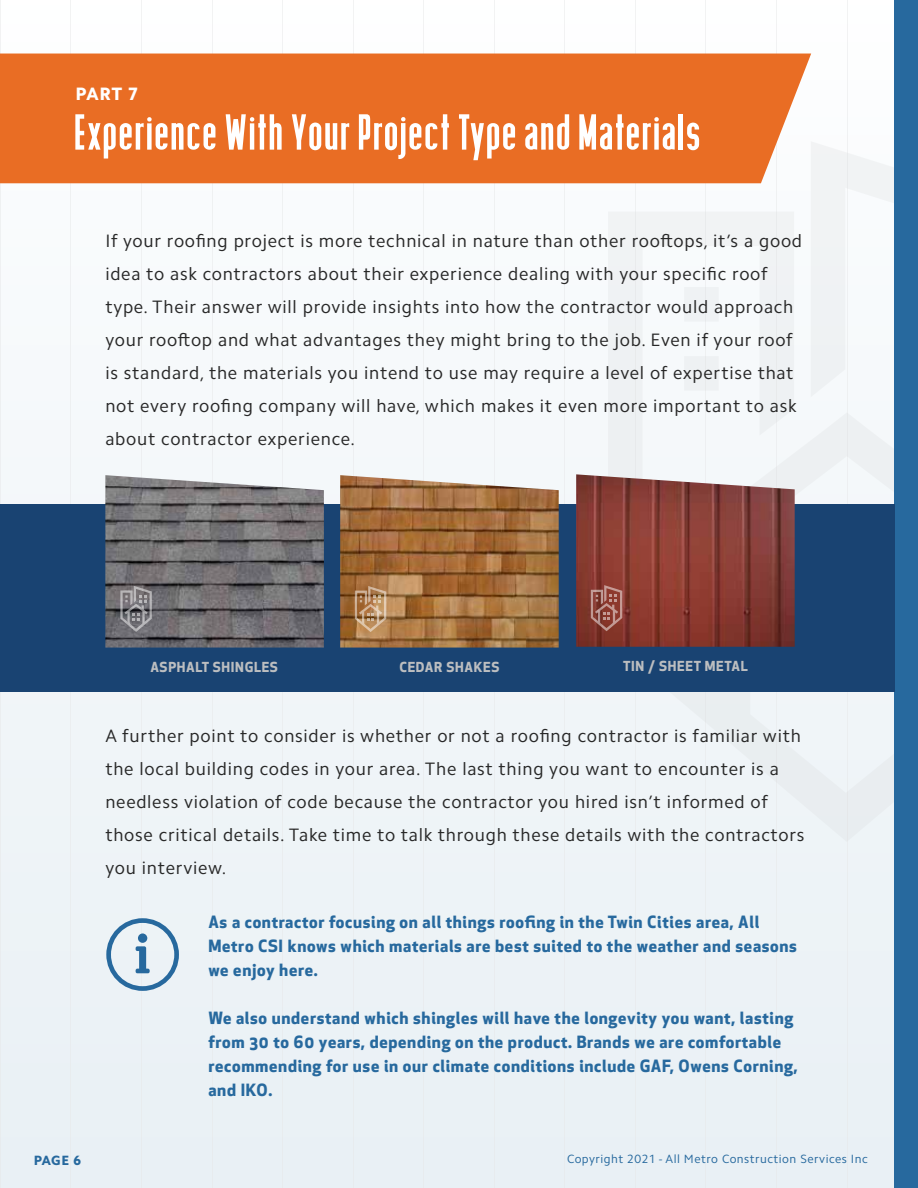
<style>
.page{position:relative;width:918px;height:1188px;background:#fff}
.page>*{position:absolute;margin:0;border:0;box-sizing:border-box;transform-origin:0 0}
.t1{font:500 54px "Devant";letter-spacing:.05em;color:#fff}
.t2{font:18px/33px "Camphor Pro";letter-spacing:.04em;color:#282828}
.t3{font:800 18px "Camphor Pro";color:#fff}
.t4{font:700 16.5px/24px "Apex New";letter-spacing:.04em;color:#27699e}
.t5{font:700 13.5px "Apex New";letter-spacing:.05em;color:#bcbec0}
.t6{font:800 13.5px "Camphor Pro";color:#27699e}
.t7{font:12px "Camphor Pro";letter-spacing:.04em;color:#27699e}
</style>
<div class="page">
<div style="left:1px;top:0;width:916px;height:1188px;background:linear-gradient(to right,#f2f6f9,#eff4f7)"></div>
<hr style="left:0;top:0;width:1px;height:1188px;background:#e6e7e8">
<hr style="left:71px;top:0;width:1px;height:1188px;background:#e6e7e8">
<hr style="left:141px;top:0;width:1px;height:1188px;background:#e6e7e8">
<hr style="left:212px;top:0;width:1px;height:1188px;background:#e6e7e8">
<hr style="left:282px;top:0;width:1px;height:1188px;background:#e6e7e8">
<hr style="left:353px;top:0;width:1px;height:1188px;background:#e6e7e8">
<hr style="left:423px;top:0;width:1px;height:1188px;background:#e6e7e8">
<hr style="left:494px;top:0;width:1px;height:1188px;background:#e6e7e8">
<hr style="left:565px;top:0;width:1px;height:1188px;background:#e6e7e8">
<hr style="left:635px;top:0;width:1px;height:1188px;background:#e6e7e8">
<hr style="left:706px;top:0;width:1px;height:1188px;background:#e6e7e8">
<hr style="left:776px;top:0;width:1px;height:1188px;background:#e6e7e8">
<hr style="left:847px;top:0;width:1px;height:1188px;background:#e6e7e8">
<svg style="left:608px;top:141px;width:287px;height:701px;fill:#f0f5f8"></svg>
<div style="left:895px;top:0;width:23px;height:1188px;background:#27699e"></div>
<div style="left:0;top:504px;width:895px;height:188px;background:#194372"></div>
<img style="left:576px;top:474px;width:219px;height:173px">
<img style="left:340px;top:475px;width:219px;height:173px">
<img style="left:105px;top:475px;width:219px;height:173px">
<svg style="left:120px;top:586px;width:32px;height:46px"></svg>
<svg style="left:355px;top:586px;width:31px;height:46px"></svg>
<svg style="left:591px;top:585px;width:31px;height:46px"></svg>
<div style="left:0;top:54px;width:811px;height:129px;background:#e96d24"></div>
<div style="left:106px;top:918px;width:73px;height:73px;background:#ecf2f6"></div>
<p class="t3" style="left:75px;top:83px;width:65px">PART 7</p>
<h1 class="t1" style="left:75px;top:105px;width:627px">Experience With Your Project Type and Materials</h1>
<p class="t2" style="left:105px;top:225px;width:698px">If your roofing project is more technical in nature than other rooftops, it’s a good idea to ask contractors about their experience dealing with your specific roof type. Their answer will provide insights into how the contractor would approach your rooftop and what advantages they might bring to the job. Even if your roof is standard, the materials you intend to use may require a level of expertise that not every roofing company will have, which makes it even more important to ask about contractor experience.</p>
<p class="t5" style="left:151px;top:658px;width:129px">ASPHALT SHINGLES</p>
<p class="t5" style="left:399px;top:658px;width:101px">CEDAR SHAKES</p>
<p class="t5" style="left:623px;top:656px;width:126px">TIN / SHEET METAL</p>
<p class="t2" style="left:105px;top:720px;width:701px">A further point to consider is whether or not a roofing contractor is familiar with the local building codes in your area. The last thing you want to encounter is a needless violation of code because the contractor you hired isn’t informed of those critical details. Take time to talk through these details with the contractors you interview.</p>
<p class="t4" style="left:208px;top:909px;width:590px">As a contractor focusing on all things roofing in the Twin Cities area, All<br>Metro CSI knows which materials are best suited to the weather and seasons we enjoy here.</p>
<p class="t4" style="left:208px;top:1005px;width:591px">We also understand which shingles will have the longevity you want, lasting from 30 to 60 years, depending on the product. Brands we are comfortable recommending for use in our climate conditions include GAF, Owens Corning, and IKO.</p>
<p class="t6" style="left:34px;top:1152px;width:49px">PAGE 6</p>
<p class="t7" style="left:567px;top:1152px;width:302px">Copyright 2021 - All Metro Construction Services Inc</p>
</div>
